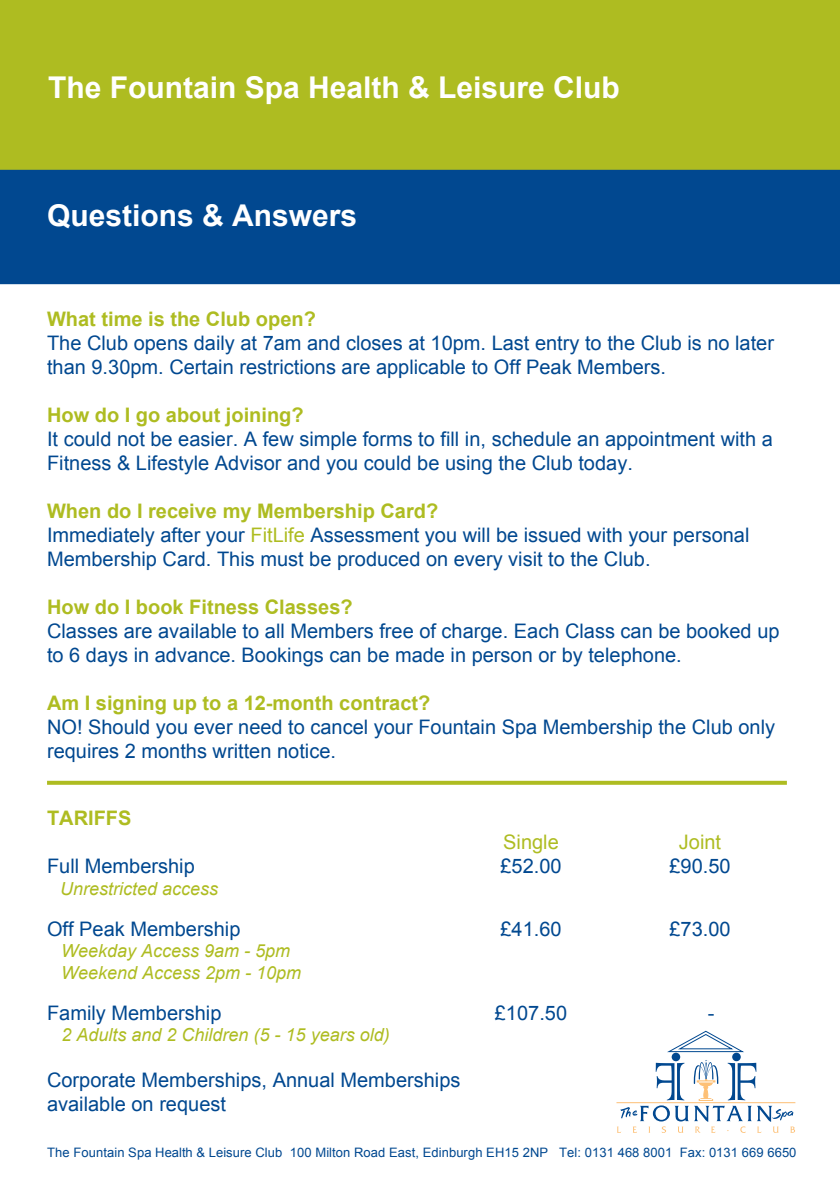
<style>
.page{position:relative;width:840px;height:1190px;background:#fff}
.page>*{position:absolute;margin:0;border:0;box-sizing:border-box;transform-origin:0 0}
.t1{font:700 30px "Arial";color:#fff}
.t2{font:20px/24px "Arial";color:#014890}
.t3{font:700 20px "Arial";color:#aebc21}
.t4{font:20px "Arial";color:#aebc21}
.t5{font:italic 18px/21.6px "Arial";color:#aebc21}
.t6{font:13px "Arial";letter-spacing:.005em;color:#014890}
.s1{font-weight:700;color:#aebc21}
.s2{color:#aebc21}
</style>
<div class="page">
<div style="left:0;top:0;width:840px;height:170px;background:#aebc21"></div>
<div style="left:0;top:170px;width:840px;height:114px;background:#014890"></div>
<hr style="left:616px;top:1102px;width:179px;height:1px;background:#fdc076">
<svg style="left:617px;top:1030px;width:178px;height:103px"></svg>
<svg style="left:47px;top:781px;width:740px;height:4px;background:#b2bf2c"></svg>
<h1 class="t1" style="left:48px;top:71px;width:573px">The Fountain Spa Health &amp; Leisure Club</h1>
<h1 class="t1" style="left:47px;top:199px;width:312px">Questions &amp; Answers</h1>
<p class="t3" style="left:47px;top:308px;width:270px">What time is the Club open?</p>
<p class="t2" style="left:47px;top:331px;width:729px">The Club opens daily at 7am and closes at 10pm. Last entry to the Club is no later than 9.30pm. Certain restrictions are applicable to Off Peak Members.</p>
<p class="t3" style="left:47px;top:404px;width:258px">How do I go about joining?</p>
<p class="t2" style="left:47px;top:427px;width:727px">It could not be easier. A few simple forms to fill in, schedule an appointment with a<br>Fitness &amp; Lifestyle Advisor and you could be using the Club today.</p>
<p class="t2" style="left:47px;top:499px;width:704px"><span class="s1">When do I receive my Membership Card?<br></span>Immediately after your <span class="s2">FitLife</span> Assessment you will be issued with your personal<br>Membership Card. This must be produced on every visit to the Club.</p>
<p class="t3" style="left:47px;top:596px;width:307px">How do I book Fitness Classes?</p>
<p class="t2" style="left:47px;top:619px;width:734px">Classes are available to all Members free of charge. Each Class can be booked up to 6 days in advance. Bookings can be made in person or by telephone.</p>
<p class="t3" style="left:47px;top:692px;width:385px">Am I signing up to a 12-month contract?</p>
<p class="t2" style="left:47px;top:715px;width:730px">NO! Should you ever need to cancel your Fountain Spa Membership the Club only requires 2 months written notice.</p>
<p class="t3" style="left:47px;top:807px;width:86px">TARIFFS</p>
<p class="t4" style="left:503px;top:831px;width:57px">Single</p>
<p class="t4" style="left:679px;top:831px;width:44px">Joint</p>
<p class="t2" style="left:47px;top:854px;width:149px">Full Membership</p>
<p class="t2" style="left:500px;top:854px;width:63px">£52.00</p>
<p class="t2" style="left:669px;top:854px;width:63px">£90.50</p>
<p class="t5" style="left:60px;top:878px;width:160px">Unrestricted access</p>
<p class="t2" style="left:47px;top:917px;width:195px">Off Peak Membership</p>
<p class="t2" style="left:500px;top:917px;width:63px">£41.60</p>
<p class="t2" style="left:669px;top:917px;width:63px">£73.00</p>
<p class="t5" style="left:61px;top:940px;width:242px">Weekday Access 9am - 5pm<br>Weekend Access 2pm - 10pm</p>
<p class="t2" style="left:47px;top:1001px;width:176px">Family Membership</p>
<p class="t2" style="left:495px;top:1001px;width:74px">£107.50</p>
<p class="t2" style="left:708px;top:1001px;width:8px">-</p>
<p class="t5" style="left:62px;top:1024px;width:330px">2 Adults and 2 Children (5 - 15 years old)</p>
<p class="t2" style="left:47px;top:1068px;width:415px">Corporate Memberships, Annual Memberships available on request</p>
<p class="t6" style="left:47px;top:1146px;width:751px">The Fountain Spa Health &amp; Leisure Club 100 Milton Road East, Edinburgh EH15 2NP Tel: 0131 468 8001 Fax: 0131 669 6650</p>
</div>
